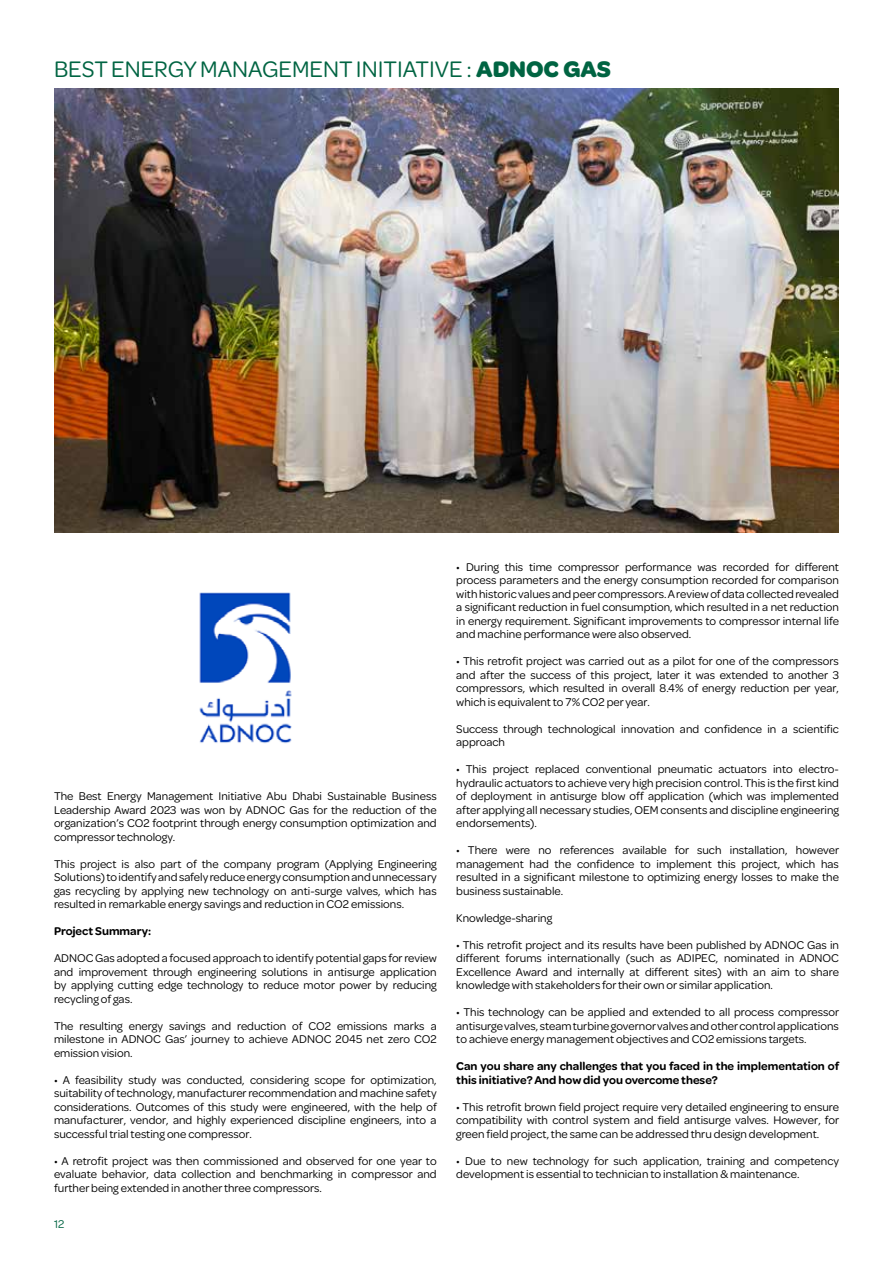
<style>
.page{position:relative;width:893px;height:1263px;background:#fff}
.page>*{position:absolute;margin:0;border:0;box-sizing:border-box;transform-origin:0 0}
.t1{font:24px "Omnes";color:#006442}
.t2{font:12px/13.5px "Omnes";color:#000;text-align:justify}
.t3{font:600 12px/13.5px "Omnes";color:#000}
.t4{font:12px "Omnes";color:#006442}
.s1{font-weight:700}
</style>
<div class="page">
<img style="left:54px;top:88px;width:785px;height:444px">
<img style="left:199px;top:592px;width:93px;height:152px">
<h1 class="t1" style="left:54px;top:53px;width:558px">BEST ENERGY MANAGEMENT INITIATIVE : <span class="s1">ADNOC GAS</span></h1>
<p class="t2" style="left:54px;top:789px;width:384px">The Best Energy Management Initiative Abu Dhabi Sustainable Business Leadership Award 2023 was won by ADNOC Gas for the reduction of the organization’s CO2 footprint through energy consumption optimization and compressor technology.</p>
<p class="t2" style="left:54px;top:856px;width:384px">This project is also part of the company program (Applying Engineering Solutions) to identify and safely reduce energy consumption and unnecessary gas recycling by applying new technology on anti-surge valves, which has resulted in remarkable energy savings and reduction in CO2 emissions.</p>
<p class="t3" style="left:54px;top:924px;width:99px">Project Summary:</p>
<p class="t2" style="left:54px;top:951px;width:384px">ADNOC Gas adopted a focused approach to identify potential gaps for review and improvement through engineering solutions in antisurge application by applying cutting edge technology to reduce motor power by reducing recycling of gas.</p>
<p class="t2" style="left:54px;top:1018px;width:384px">The resulting energy savings and reduction of CO2 emissions marks a milestone in ADNOC Gas’ journey to achieve ADNOC 2045 net zero CO2 emission vision.</p>
<p class="t2" style="left:54px;top:1072px;width:385px">• A feasibility study was conducted, considering scope for optimization, suitability of technology, manufacturer recommendation and machine safety considerations. Outcomes of this study were engineered, with the help of manufacturer, vendor, and highly experienced discipline engineers, into a successful trial testing one compressor.</p>
<p class="t2" style="left:54px;top:1153px;width:384px">• A retrofit project was then commissioned and observed for one year to evaluate behavior, data collection and benchmarking in compressor and further being extended in another three compressors.</p>
<p class="t4" style="left:54px;top:1215px;width:12px">12</p>
<p class="t2" style="left:456px;top:559px;width:384px">• During this time compressor performance was recorded for different process parameters and the energy consumption recorded for comparison with historic values and peer compressors. A review of data collected revealed a significant reduction in fuel consumption, which resulted in a net reduction in energy requirement. Significant improvements to compressor internal life and machine performance were also observed.</p>
<p class="t2" style="left:456px;top:654px;width:384px">• This retrofit project was carried out as a pilot for one of the compressors and after the success of this project, later it was extended to another 3 compressors, which resulted in overall 8.4% of energy reduction per year, which is equivalent to 7% CO2 per year.</p>
<p class="t2" style="left:456px;top:721px;width:384px">Success through technological innovation and confidence in a scientific approach</p>
<p class="t2" style="left:456px;top:762px;width:384px">• This project replaced conventional pneumatic actuators into electro&shy;hydraulic actuators to achieve very high precision control. This is the first kind of deployment in antisurge blow off application (which was implemented after applying all necessary studies, OEM consents and discipline engineering endorsements).</p>
<p class="t2" style="left:456px;top:843px;width:385px">• There were no references available for such installation, however management had the confidence to implement this project, which has resulted in a significant milestone to optimizing energy losses to make the business sustainable.</p>
<p class="t2" style="left:456px;top:910px;width:97px">Knowledge-sharing</p>
<p class="t2" style="left:456px;top:937px;width:384px">• This retrofit project and its results have been published by ADNOC Gas in different forums internationally (such as ADIPEC, nominated in ADNOC Excellence Award and internally at different sites) with an aim to share knowledge with stakeholders for their own or similar application.</p>
<p class="t2" style="left:456px;top:1005px;width:385px">• This technology can be applied and extended to all process compressor antisurge valves, steam turbine governor valves and other control applications to achieve energy management objectives and CO2 emissions targets.</p>
<p class="t3" style="left:456px;top:1059px;width:385px">Can you share any challenges that you faced in the implementation of this initiative? And how did you overcome these?</p>
<p class="t2" style="left:456px;top:1099px;width:385px">• This retrofit brown field project require very detailed engineering to ensure compatibility with control system and field antisurge valves. However, for green field project, the same can be addressed thru design development.</p>
<p class="t2" style="left:456px;top:1153px;width:384px">• Due to new technology for such application, training and competency development is essential to technician to installation &amp; maintenance.</p>
</div>
